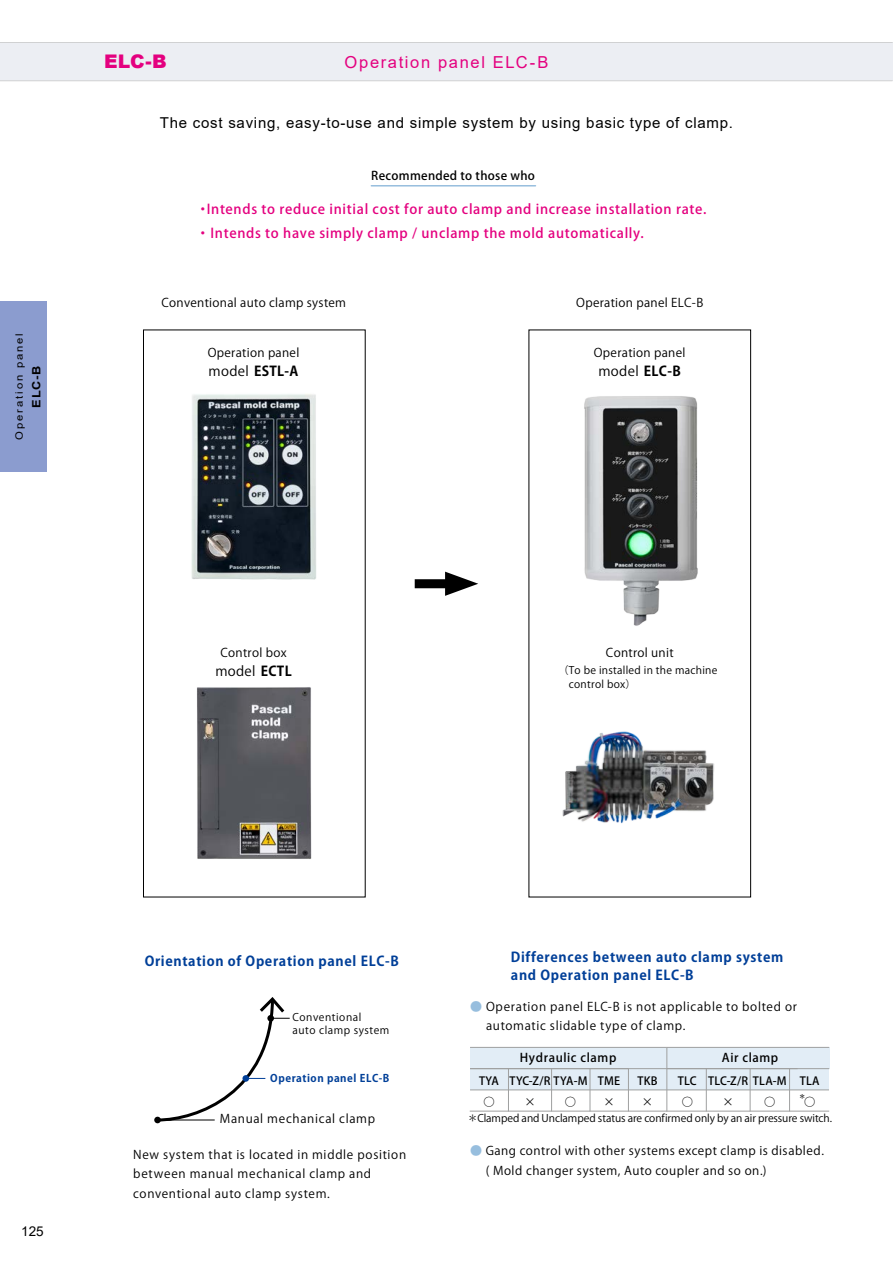
<style>
.page{position:relative;width:893px;height:1263px;background:#fff}
.page>*{position:absolute;margin:0;border:0;box-sizing:border-box;transform-origin:0 0}
.t1{font:900 18.75px "Arial";color:#e4007f}
.t2{font:16.5px "Arial";letter-spacing:.1em;color:#e4007f}
.t3{font:15px "Arial";letter-spacing:.05em;color:#000}
.t4{font:500 13.5px/24px "Koz Go Pro";letter-spacing:.05em;color:#e4007f}
.t5{font:700 13.5px/18px "Koz Go Pro";letter-spacing:.05em;color:#003f98}
.t6{font:13.5px "Koz Go Pro";letter-spacing:.025em;color:#000}
.t7{font:700 13.5px "Koz Go Pro";color:#000}
.t8{font:13.5px "Arial";color:#000}
.t9{font:12px/19.5px "Koz Go Pro";letter-spacing:.05em;color:#000}
.t10{font:12px "Koz Go Pro";letter-spacing:.025em;color:#000}
.t11{font:500 12px "Koz Go Pro";letter-spacing:.05em;color:#000}
.t12{font:500 12px "Koz Go Pro";letter-spacing:.025em;color:#000}
.t13{font:700 11.55px "Arial";color:#000;scale:1.11 1}
.t14{font:500 11.25px/20.9px "Koz Go Pro";letter-spacing:.015em;color:#000}
.t15{font:11.25px "Koz Go Pro";color:#000}
.t16{font:10.5px "Koz Go Pro";letter-spacing:-.005em;color:#000}
.t17{font:10.5px/13.5px "Koz Go Pro";letter-spacing:.02em;color:#000}
.t18{font:10.5px/13.5px "Koz Go Pro";letter-spacing:.05em;color:#000}
.t19{font:700 10.5px "Koz Go Pro";letter-spacing:.05em;color:#003f98}
.t20{font:10.2px "Arial";letter-spacing:.17em;color:#000;scale:1.11 1}
.s1{font-weight:700}
.s2{font-weight:400}
.s3{color:#97bede}
</style>
<div class="page">
<div style="left:529px;top:330px;width:222px;height:567px;border:1px solid #000"></div>
<img style="left:584px;top:396px;width:114px;height:230px">
<img style="left:143px;top:673px;width:223px;height:201px">
<img style="left:191px;top:394px;width:125px;height:186px">
<svg style="left:415px;top:572px;width:63px;height:24px"></svg>
<img style="left:562px;top:731px;width:152px;height:93px">
<hr style="left:371px;top:185px;width:164px;height:2px;background:#97bede">
<svg style="left:155px;top:997px;width:135px;height:126px"></svg>
<div style="left:470px;top:1069px;width:38px;height:21px;background:#e2edf6"></div>
<div style="left:470px;top:1047px;width:197px;height:22px;background:#e2edf6"></div>
<div style="left:508px;top:1069px;width:44px;height:21px;background:#e2edf6"></div>
<div style="left:552px;top:1069px;width:38px;height:21px;background:#e2edf6"></div>
<div style="left:590px;top:1069px;width:38px;height:21px;background:#e2edf6"></div>
<div style="left:628px;top:1069px;width:39px;height:21px;background:#e2edf6"></div>
<hr style="left:470px;top:1047px;width:197px;height:1px;background:#9fa0a0">
<hr style="left:470px;top:1111px;width:198px;height:1px;background:#9fa0a0">
<hr style="left:470px;top:1068px;width:197px;height:1px;background:#9fa0a0">
<hr style="left:508px;top:1069px;width:1px;height:42px;background:#9fa0a0">
<hr style="left:470px;top:1089px;width:38px;height:1px;background:#9fa0a0">
<hr style="left:551px;top:1069px;width:1px;height:42px;background:#9fa0a0">
<hr style="left:508px;top:1089px;width:44px;height:1px;background:#9fa0a0">
<hr style="left:590px;top:1069px;width:1px;height:42px;background:#9fa0a0">
<hr style="left:552px;top:1089px;width:38px;height:1px;background:#9fa0a0">
<hr style="left:628px;top:1069px;width:1px;height:42px;background:#9fa0a0">
<hr style="left:590px;top:1089px;width:38px;height:1px;background:#9fa0a0">
<hr style="left:628px;top:1089px;width:39px;height:1px;background:#9fa0a0">
<div style="left:667px;top:1069px;width:39px;height:21px;background:#e2edf6"></div>
<div style="left:667px;top:1047px;width:162px;height:22px;background:#e2edf6"></div>
<div style="left:706px;top:1069px;width:44px;height:21px;background:#e2edf6"></div>
<div style="left:750px;top:1069px;width:40px;height:21px;background:#e2edf6"></div>
<div style="left:790px;top:1069px;width:39px;height:21px;background:#e2edf6"></div>
<hr style="left:667px;top:1047px;width:162px;height:1px;background:#9fa0a0">
<hr style="left:667px;top:1111px;width:162px;height:1px;background:#9fa0a0">
<hr style="left:667px;top:1068px;width:162px;height:1px;background:#9fa0a0">
<hr style="left:706px;top:1069px;width:1px;height:42px;background:#9fa0a0">
<hr style="left:667px;top:1089px;width:39px;height:1px;background:#9fa0a0">
<hr style="left:750px;top:1069px;width:1px;height:42px;background:#9fa0a0">
<hr style="left:706px;top:1089px;width:44px;height:1px;background:#9fa0a0">
<hr style="left:789px;top:1069px;width:1px;height:42px;background:#9fa0a0">
<hr style="left:750px;top:1089px;width:40px;height:1px;background:#9fa0a0">
<hr style="left:789px;top:1089px;width:40px;height:1px;background:#9fa0a0">
<hr style="left:667px;top:1047px;width:1px;height:64px;background:#9fa0a0">
<div style="left:0;top:301px;width:47px;height:171px;background:#8b9ccf"></div>
<div style="left:0;top:43px;width:892px;height:38px;background:#eceef3"></div>
<hr style="left:0;top:42px;width:892px;height:1px;background:#c9caca">
<hr style="left:0;top:81px;width:892px;height:1px;background:#c9caca">
<p class="t20" style="left:12px;top:440px;width:97px;rotate:-90deg">Operation panel</p>
<p class="t13" style="left:28px;top:408px;width:39px;rotate:-90deg">ELC-B</p>
<h1 class="t1" style="left:104px;top:48px;width:64px">ELC-B</h1>
<h2 class="t2" style="left:345px;top:51px;width:205px">Operation panel ELC-B</h2>
<p class="t3" style="left:160px;top:112px;width:575px">The cost saving, easy-to-use and simple system by using basic type of clamp.</p>
<p class="t12" style="left:371px;top:168px;width:165px">Recommended to those who</p>
<p class="t4" style="left:196px;top:198px;width:512px">・Intends to reduce initial cost for auto clamp and increase installation rate.・ Intends to have simply clamp / unclamp the mold automatically.</p>
<p class="t10" style="left:161px;top:295px;width:186px">Conventional auto clamp system</p>
<p class="t10" style="left:576px;top:295px;width:129px">Operation panel ELC-B</p>
<p class="t10" style="left:594px;top:345px;width:93px">Operation panel</p>
<p class="t6" style="left:598px;top:362px;width:84px">model <span class="s1">ELC-B</span></p>
<p class="t10" style="left:208px;top:345px;width:93px">Operation panel</p>
<p class="t7" style="left:209px;top:362px;width:91px"><span class="s2">model</span> ESTL-A</p>
<p class="t10" style="left:220px;top:645px;width:68px">Control box</p>
<p class="t6" style="left:215px;top:662px;width:78px">model <span class="s1">ECTL</span></p>
<p class="t10" style="left:606px;top:645px;width:69px">Control unit</p>
<p class="t17" style="left:569px;top:664px;width:150px;text-indent:-11px">（To be installed in the machine control box）</p>
<p class="t8" style="left:21px;top:1222px;width:24px">125</p>
<p class="t5" style="left:145px;top:953px;width:256px">Orientation of Operation panel ELC-B</p>
<p class="t18" style="left:292px;top:1010px;width:98px">Conventional<br>auto clamp system</p>
<p class="t19" style="left:270px;top:1071px;width:121px">Operation panel ELC-B</p>
<p class="t9" style="left:220px;top:1109px;width:157px">Manual mechanical clamp</p>
<p class="t9" style="left:133px;top:1145px;width:274px">New system that is located in middle position between manual mechanical clamp and conventional auto clamp system.</p>
<p class="t5" style="left:511px;top:949px;width:274px">Differences between auto clamp system and Operation panel ELC-B</p>
<p class="t9" style="left:470px;top:997px;width:348px"><span class="s3">●</span> Operation panel ELC-B is not applicable to bolted or 　　 automatic slidable type of clamp.</p>
<p class="t11" style="left:520px;top:1050px;width:98px">Hydraulic clamp</p>
<p class="t14" style="left:479px;top:1071px;width:142px">TYA TYC-Z/R TYA-M TME</p>
<p class="t14" style="left:637px;top:1071px;width:22px">TKB</p>
<p class="t14" style="left:483px;top:1091px;width:13px">○</p>
<p class="t15" style="left:524px;top:1094px;width:13px">×</p>
<p class="t14" style="left:565px;top:1091px;width:13px">○</p>
<p class="t15" style="left:603px;top:1094px;width:13px">×</p>
<p class="t15" style="left:642px;top:1094px;width:13px">×</p>
<p class="t11" style="left:722px;top:1050px;width:58px">Air clamp</p>
<p class="t14" style="left:682px;top:1071px;width:139px;text-indent:-4px">TLC TLC-Z/R TLA-M TLA ○</p>
<p class="t15" style="left:723px;top:1094px;width:13px">×</p>
<p class="t14" style="left:764px;top:1091px;width:53px">○ <sup>*</sup>○</p>
<p class="t16" style="left:468px;top:1112px;width:366px">＊Clamped and Unclamped status are confirmed only by an air pressure switch.</p>
<p class="t9" style="left:470px;top:1141px;width:355px"><span class="s3">●</span> Gang control with other systems except clamp is disabled.　 ( Mold changer system, Auto coupler and so on.)</p>
</div>
